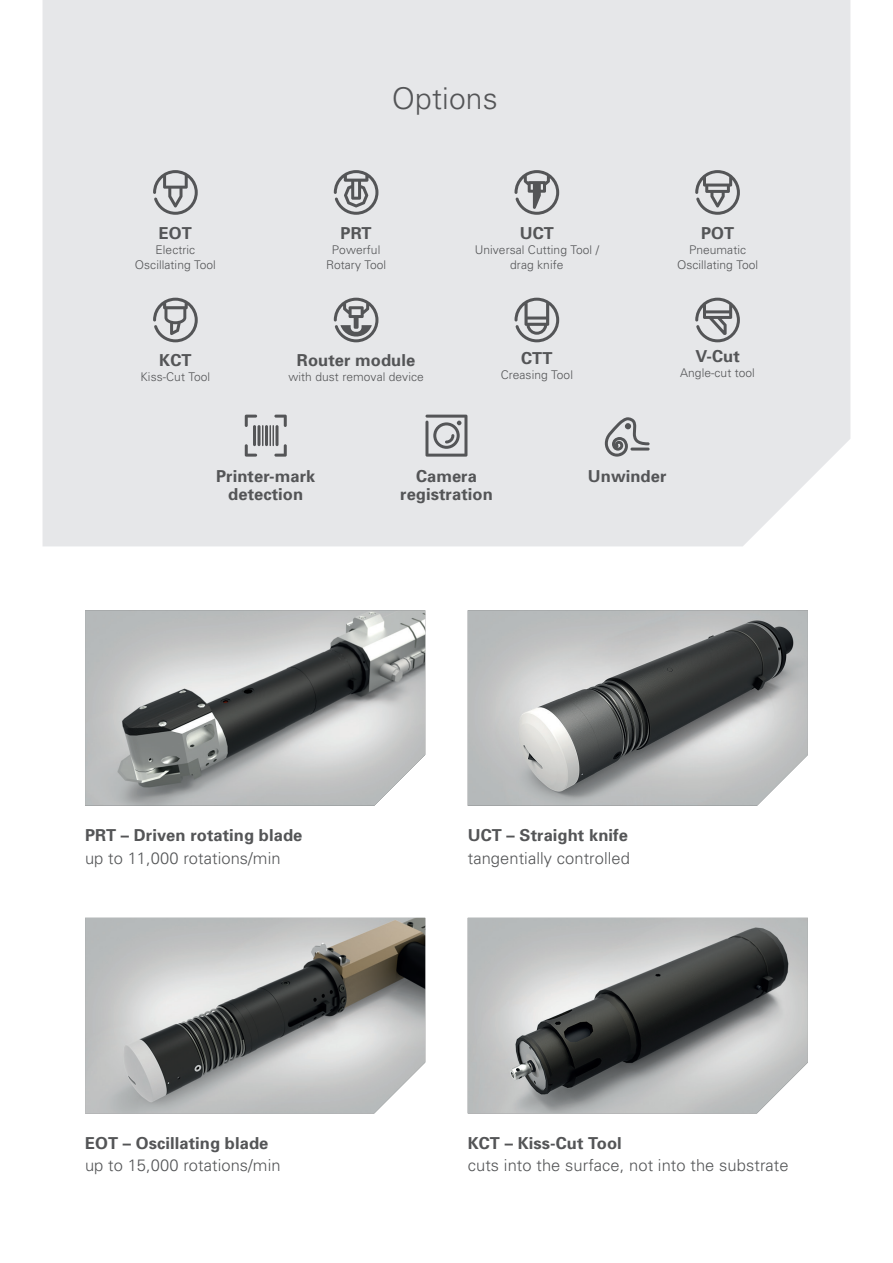
<style>
.page{position:relative;width:893px;height:1263px;background:#fff}
.page>*{position:absolute;margin:0;border:0;box-sizing:border-box;transform-origin:0 0}
.t1{font:300 30px "Univers";letter-spacing:.005em;color:#545557}
.t2{font:700 16.5px/18px "Univers";letter-spacing:.005em;color:#545557;text-align:center}
.t3{font:300 16.5px "Univers";letter-spacing:.005em;color:#545557}
.t4{font:300 12px/15px "Univers";letter-spacing:.005em;color:#545557;text-align:center}
</style>
<div class="page">
<div style="left:43px;top:0;width:807px;height:546px;background:#e6e7e9"></div>
<img style="left:85px;top:610px;width:340px;height:196px">
<img style="left:468px;top:918px;width:340px;height:195px">
<svg style="left:153px;top:170px;width:45px;height:45px;background:#b9babc"></svg>
<svg style="left:334px;top:170px;width:44px;height:45px;background:#aeafb1"></svg>
<svg style="left:334px;top:298px;width:44px;height:44px;background:#a9aaac"></svg>
<svg style="left:605px;top:417px;width:45px;height:40px;background:#babbbd"></svg>
<svg style="left:245px;top:415px;width:42px;height:42px;background:#b6b7b9"></svg>
<svg style="left:425px;top:415px;width:42px;height:42px;background:#acadaf"></svg>
<img style="left:468px;top:610px;width:340px;height:196px">
<img style="left:85px;top:918px;width:340px;height:195px">
<svg style="left:153px;top:298px;width:45px;height:44px;background:#b5b6b8"></svg>
<svg style="left:514px;top:170px;width:45px;height:45px;background:#b3b4b6"></svg>
<svg style="left:695px;top:170px;width:45px;height:45px;background:#b5b6b8"></svg>
<svg style="left:695px;top:298px;width:45px;height:44px;background:#b2b3b5"></svg>
<svg style="left:514px;top:298px;width:45px;height:44px;background:#b2b3b5"></svg>
<h1 class="t1" style="left:392px;top:80px;width:107px">Options</h1>
<p class="t2" style="left:159px;top:224px;width:35px">EOT</p>
<p class="t4" style="left:135px;top:242px;width:83px">Electric<br>Oscillating Tool</p>
<p class="t2" style="left:159px;top:351px;width:34px">KCT</p>
<p class="t4" style="left:141px;top:369px;width:71px">Kiss-Cut Tool</p>
<p class="t2" style="left:341px;top:224px;width:33px">PRT</p>
<p class="t4" style="left:326px;top:242px;width:62px">Powerful<br>Rotary Tool</p>
<p class="t2" style="left:297px;top:351px;width:120px">Router module</p>
<p class="t4" style="left:288px;top:369px;width:137px">with dust removal device</p>
<p class="t2" style="left:520px;top:224px;width:36px">UCT</p>
<p class="t4" style="left:475px;top:242px;width:126px">Universal Cutting Tool / drag knife</p>
<p class="t2" style="left:521px;top:349px;width:33px">CTT</p>
<p class="t4" style="left:501px;top:367px;width:74px">Creasing Tool</p>
<p class="t2" style="left:701px;top:224px;width:35px">POT</p>
<p class="t4" style="left:677px;top:242px;width:83px">Pneumatic<br>Oscillating Tool</p>
<p class="t2" style="left:695px;top:347px;width:46px">V-Cut</p>
<p class="t4" style="left:680px;top:366px;width:76px">Angle-cut tool</p>
<p class="t2" style="left:400px;top:467px;width:94px">Camera registration</p>
<p class="t2" style="left:216px;top:467px;width:101px">Printer-mark</p>
<p class="t2" style="left:588px;top:467px;width:80px">Unwinder</p>
<p class="t2" style="left:228px;top:485px;width:76px">detection</p>
<p class="t2" style="left:85px;top:826px;width:219px">PRT – Driven rotating blade</p>
<p class="t3" style="left:85px;top:848px;width:197px">up to 11,000 rotations/min</p>
<p class="t2" style="left:468px;top:826px;width:162px">UCT – Straight knife</p>
<p class="t3" style="left:468px;top:848px;width:164px">tangentially controlled</p>
<p class="t2" style="left:85px;top:1134px;width:185px">EOT – Oscillating blade</p>
<p class="t3" style="left:85px;top:1155px;width:197px">up to 15,000 rotations/min</p>
<p class="t2" style="left:468px;top:1134px;width:155px">KCT – Kiss-Cut Tool</p>
<p class="t3" style="left:468px;top:1155px;width:322px">cuts into the surface, not into the substrate</p>
</div>
